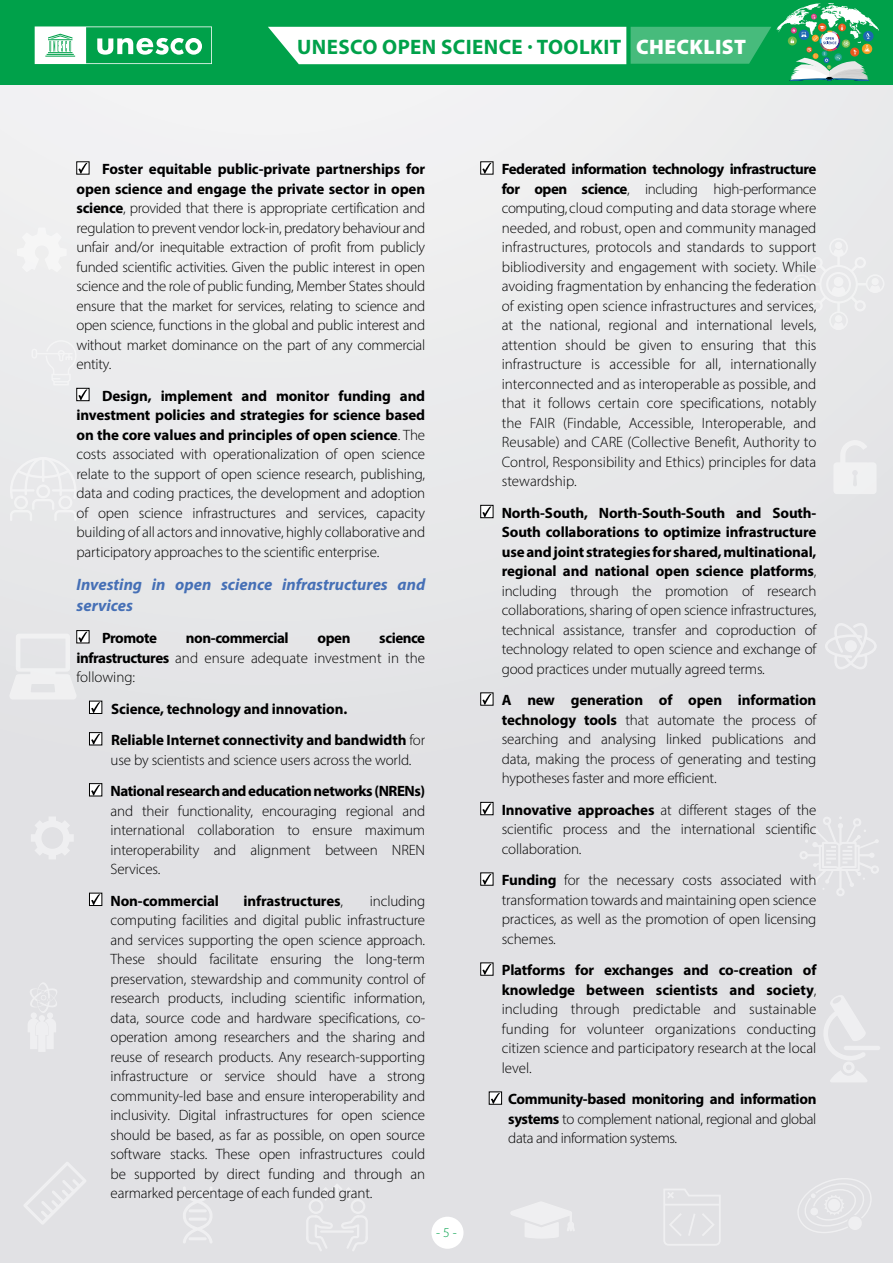
<style>
.page{position:relative;width:893px;height:1263px;background:#fff}
.page>*{position:absolute;margin:0;border:0;box-sizing:border-box;transform-origin:0 0}
.t1{font:700 21px "Myriad Pro";letter-spacing:.02em;color:#00a14a}
.t2{font:italic 700 16.5px/21px "Myriad Pro";color:#4670b6}
.t3{font:300 15px/19.5px "Myriad Pro";letter-spacing:-.01em;color:#000;text-align:justify}
.t4{font:700 15px/31.5px "Myriad Pro";letter-spacing:-.01em;color:#000}
.t5{font:700 15px "Myriad Pro";letter-spacing:-.03em;color:#000}
.t6{font:700 15px "Myriad Pro";letter-spacing:-.035em;color:#000}
.t7{font:300 13.5px "Myriad Pro";color:#00a14a}
.s1{font-weight:900;color:#fff}
.s2{font-weight:700}
.s3{font-weight:300}
</style>
<div class="page">
<div style="left:0;top:0;width:893px;height:1263px;background:linear-gradient(to right,#e7e7e9,#e3e4e6)"></div>
<div style="left:0;top:0;width:893px;height:84px;background:#00a14a"></div>
<svg style="left:35px;top:26px;width:177px;height:38px"></svg>
<svg style="left:825px;top:622px;width:52px;height:47px"></svg>
<div style="left:845px;top:640px;width:12px;height:12px;background:#efeff1;border-radius:50%"></div>
<svg style="left:183px;top:1186px;width:30px;height:57px"></svg>
<hr style="left:189px;top:1190px;width:18px;height:3px;background:#fff">
<hr style="left:189px;top:1237px;width:18px;height:3px;background:#fff">
<hr style="left:189px;top:1209px;width:18px;height:3px;background:#fff">
<hr style="left:189px;top:1217px;width:18px;height:3px;background:#fff">
<svg style="left:31px;top:816px;width:43px;height:43px"></svg>
<svg style="left:510px;top:1201px;width:65px;height:37px"></svg>
<svg style="left:794px;top:1178px;width:79px;height:55px;background:#e4e4e6"></svg>
<svg style="left:23px;top:1161px;width:64px;height:64px;background:#e3e3e6"></svg>
<svg style="left:833px;top:440px;width:43px;height:54px"></svg>
<div style="left:28px;top:982px;width:30px;height:70px;background:#e8e8ea"></div>
<svg style="left:663px;top:1188px;width:58px;height:58px;background:#e3e3e6"></svg>
<div style="left:17px;top:227px;width:50px;height:45px;background:#f4f4f4"></div>
<svg style="left:10px;top:457px;width:67px;height:64px"></svg>
<hr style="left:52px;top:489px;width:24px;height:3px;background:#fff">
<hr style="left:10px;top:489px;width:24px;height:3px;background:#fff">
<hr style="left:42px;top:457px;width:2px;height:25px;background:#fff">
<svg style="left:306px;top:1184px;width:62px;height:67px;background:#e4e4e6"></svg>
<svg style="left:792px;top:238px;width:92px;height:92px"></svg>
<div style="left:835px;top:315px;width:7px;height:7px;background:#f2f3f3;border-radius:50%"></div>
<div style="left:835px;top:242px;width:7px;height:7px;background:#f3f3f4;border-radius:50%"></div>
<svg style="left:798px;top:815px;width:81px;height:83px;background:#e3e3e6"></svg>
<hr style="left:844px;top:1046px;width:36px;height:4px;background:#efeff1;border-radius:2px">
<svg style="left:822px;top:994px;width:45px;height:88px"></svg>
<div style="left:431px;top:1217px;width:32px;height:32px;background:#fff;border-radius:50%"></div>
<svg style="left:268px;top:3px;width:611px;height:78px"></svg>
<svg style="left:78px;top:163px;width:10px;height:11px"></svg>
<div style="left:77px;top:388px;width:12px;height:13px;border:1px solid #000"></div>
<svg style="left:32px;top:340px;width:56px;height:60px;background:#e8e9ea"></svg>
<div style="left:77px;top:630px;width:12px;height:13px;border:1px solid #000"></div>
<div style="left:89px;top:701px;width:13px;height:13px;border:1px solid #000"></div>
<svg style="left:9px;top:632px;width:91px;height:81px"></svg>
<div style="left:89px;top:732px;width:13px;height:13px;border:1px solid #000"></div>
<svg style="left:91px;top:734px;width:9px;height:11px"></svg>
<div style="left:89px;top:783px;width:13px;height:13px;border:1px solid #000"></div>
<svg style="left:91px;top:785px;width:9px;height:11px"></svg>
<div style="left:89px;top:893px;width:13px;height:13px;border:1px solid #000"></div>
<svg style="left:91px;top:894px;width:9px;height:11px"></svg>
<div style="left:480px;top:162px;width:13px;height:12px;border:1px solid #000"></div>
<svg style="left:482px;top:163px;width:9px;height:11px"></svg>
<div style="left:480px;top:505px;width:13px;height:13px;border:1px solid #000"></div>
<svg style="left:482px;top:506px;width:9px;height:11px"></svg>
<div style="left:480px;top:693px;width:13px;height:12px;border:1px solid #000"></div>
<svg style="left:482px;top:694px;width:9px;height:11px"></svg>
<div style="left:480px;top:802px;width:13px;height:13px;border:1px solid #000"></div>
<svg style="left:482px;top:803px;width:9px;height:11px"></svg>
<div style="left:480px;top:873px;width:13px;height:12px;border:1px solid #000"></div>
<svg style="left:482px;top:874px;width:9px;height:11px"></svg>
<div style="left:480px;top:963px;width:13px;height:12px;border:1px solid #000"></div>
<svg style="left:482px;top:964px;width:9px;height:11px"></svg>
<div style="left:489px;top:1092px;width:13px;height:12px;border:1px solid #000"></div>
<svg style="left:491px;top:1093px;width:9px;height:11px"></svg>
<h1 class="t1" style="left:297px;top:33px;width:450px">UNESCO OPEN SCIENCE · TOOLKIT <span class="s1">CHECKLIST</span></h1>
<p class="t3" style="left:77px;top:159px;width:350px;text-indent:26px"><span class="s2">Foster equitable public-private partnerships for open science and engage the private sector in open science</span>, provided that there is appropriate certification and regulation to prevent vendor lock-in, predatory behaviour and unfair and/or inequitable extraction of profit from publicly funded scientific activities. Given the public interest in open science and the role of public funding, Member States should ensure that the market for services, relating to science and open science, functions in the global and public interest and without market dominance on the part of any commercial entity.</p>
<p class="t3" style="left:77px;top:386px;width:350px;text-indent:26px"><span class="s2">Design, implement and monitor funding and investment policies and strategies for science based on the core values and principles of open science</span>. The costs associated with operationalization of open science relate to the support of open science research, publishing, data and coding practices, the development and adoption of open science infrastructures and services, capacity building of all actors and innovative, highly collaborative and participatory approaches to the scientific enterprise.</p>
<p class="t2" style="left:77px;top:573px;width:350px">Investing in open science infrastructures and services</p>
<p class="t6" style="left:102px;top:628px;width:57px">Promote</p>
<p class="t5" style="left:186px;top:628px;width:104px">non-commercial</p>
<p class="t4" style="left:318px;top:622px;width:35px">open</p>
<p class="t3" style="left:77px;top:628px;width:350px;text-indent:303px"><span class="s2">science infrastructures</span> and ensure adequate investment in the following:</p>
<p class="t4" style="left:111px;top:692px;width:316px">Science, technology and innovation.<br>Reliable Internet connectivity and bandwidth <span class="s3">for</span></p>
<p class="t3" style="left:111px;top:750px;width:302px">use by scientists and science users across the world.</p>
<p class="t5" style="left:111px;top:781px;width:316px">National research and education networks (NRENs)</p>
<p class="t3" style="left:111px;top:801px;width:316px">and their functionality, encouraging regional and international collaboration to ensure maximum interoperability and alignment between NREN Services.</p>
<p class="t4" style="left:111px;top:884px;width:110px">Non-commercial</p>
<p class="t4" style="left:244px;top:884px;width:101px">infrastructures<span class="s3">,</span></p>
<p class="t3" style="left:111px;top:891px;width:316px;text-indent:259px">including computing facilities and digital public infrastructure and services supporting the open science approach.<br>These should facilitate ensuring the long-term preservation, stewardship and community control of research products, including scientific information, data, source code and hardware specifications, co&shy;operation among researchers and the sharing and reuse of research products. Any research-supporting infrastructure or service should have a strong community-led base and ensure interoperability and inclusivity. Digital infrastructures for open science should be based, as far as possible, on open source software stacks. These open infrastructures could be supported by direct funding and through an earmarked percentage of each funded grant.</p>
<p class="t7" style="left:436px;top:1224px;width:22px">- 5 -</p>
<p class="t3" style="left:502px;top:159px;width:316px"><span class="s2">Federated information technology infrastructure for open science</span>, including high-performance computing, cloud computing and data storage where needed, and robust, open and community managed infrastructures, protocols and standards to support bibliodiversity and engagement with society. While avoiding fragmentation by enhancing the federation of existing open science infrastructures and services, at the national, regional and international levels, attention should be given to ensuring that this infrastructure is accessible for all, internationally interconnected and as interoperable as possible, and that it follows certain core specifications, notably the FAIR (Findable, Accessible, Interoperable, and Reusable) and CARE (Collective Benefit, Authority to Control, Responsibility and Ethics) principles for data stewardship.</p>
<p class="t3" style="left:502px;top:503px;width:316px"><span class="s2">North-South, North-South-South and South-South collaborations to optimize infrastructure use and joint strategies for shared, multinational, regional and national open science platforms</span>, including through the promotion of research collaborations, sharing of open science infrastructures, technical assistance, transfer and coproduction of technology related to open science and exchange of good practices under mutually agreed terms.</p>
<p class="t3" style="left:502px;top:690px;width:316px"><span class="s2">A new generation of open information technology tools</span> that automate the process of searching and analysing linked publications and data, making the process of generating and testing hypotheses faster and more efficient.</p>
<p class="t3" style="left:502px;top:800px;width:316px"><span class="s2">Innovative approaches</span> at different stages of the scientific process and the international scientific collaboration.</p>
<p class="t3" style="left:502px;top:870px;width:316px"><span class="s2">Funding</span> for the necessary costs associated with transformation towards and maintaining open science practices, as well as the promotion of open licensing schemes.</p>
<p class="t3" style="left:502px;top:960px;width:316px"><span class="s2">Platforms for exchanges and co-creation of knowledge between scientists and society</span>, including through predictable and sustainable funding for volunteer organizations conducting citizen science and participatory research at the local level.</p>
<p class="t3" style="left:508px;top:1089px;width:310px"><span class="s2">Community-based monitoring and information systems</span> to complement national, regional and global data and information systems.</p>
</div>
